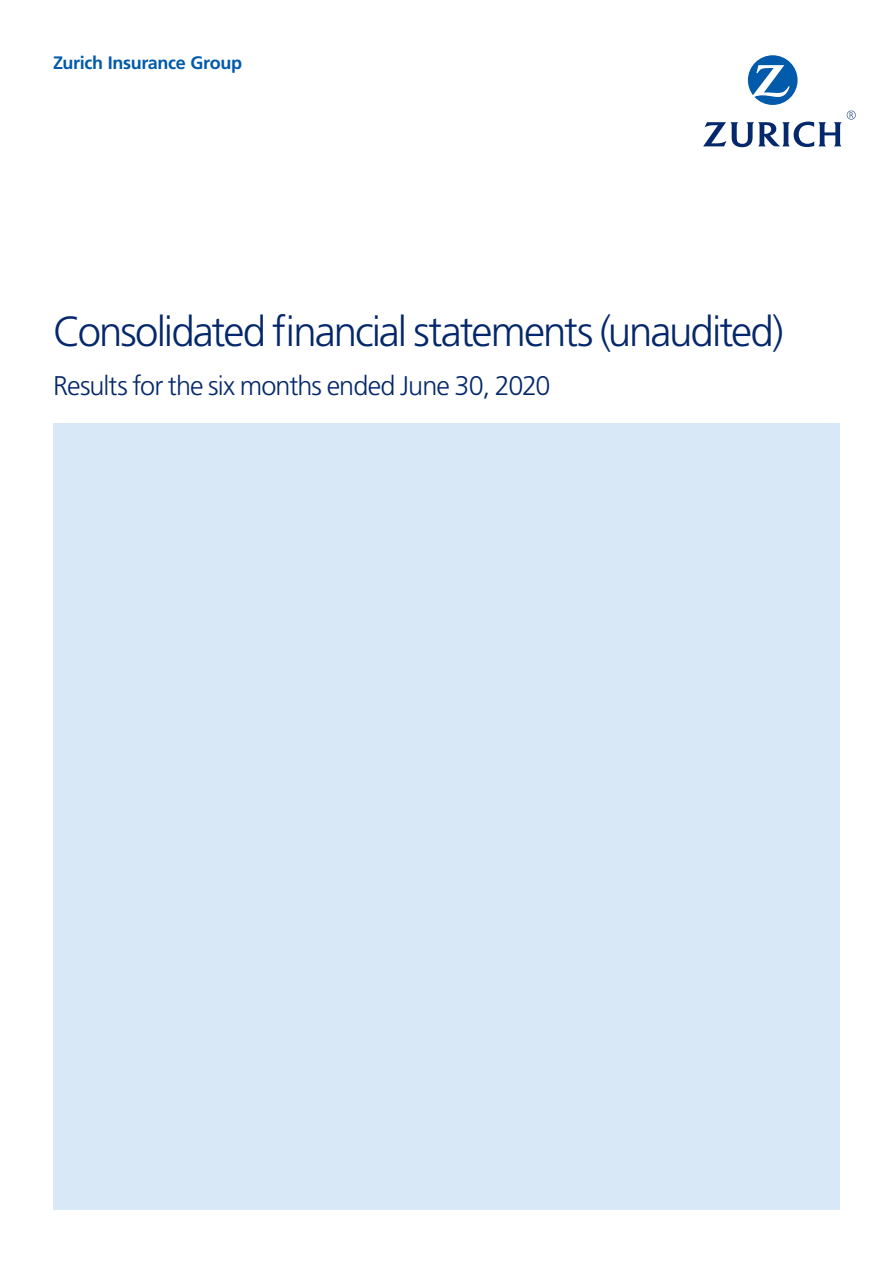
<style>
.page{position:relative;width:893px;height:1263px;background:#fff}
.page>*{position:absolute;margin:0;border:0;box-sizing:border-box;transform-origin:0 0}
.t1{font:300 42px "Frutiger LT Std";letter-spacing:-.05em;color:#04286b}
.t2{font:300 27px "Frutiger LT Std";letter-spacing:-.03em;color:#04286b}
.t3{font:700 18px "Frutiger LT Std";letter-spacing:-.02em;color:#015aaa}
</style>
<div class="page">
<div style="left:53px;top:423px;width:787px;height:787px;background:#d8e8f6"></div>
<svg style="left:748px;top:55px;width:49px;height:50px"></svg>
<svg style="left:703px;top:111px;width:153px;height:36px"></svg>
<p class="t3" style="left:53px;top:52px;width:190px">Zurich Insurance Group</p>
<p class="t1" style="left:53px;top:307px;width:732px">Consolidated financial statements (unaudited)</p>
<p class="t2" style="left:53px;top:371px;width:499px">Results for the six months ended June 30, 2020</p>
</div>
